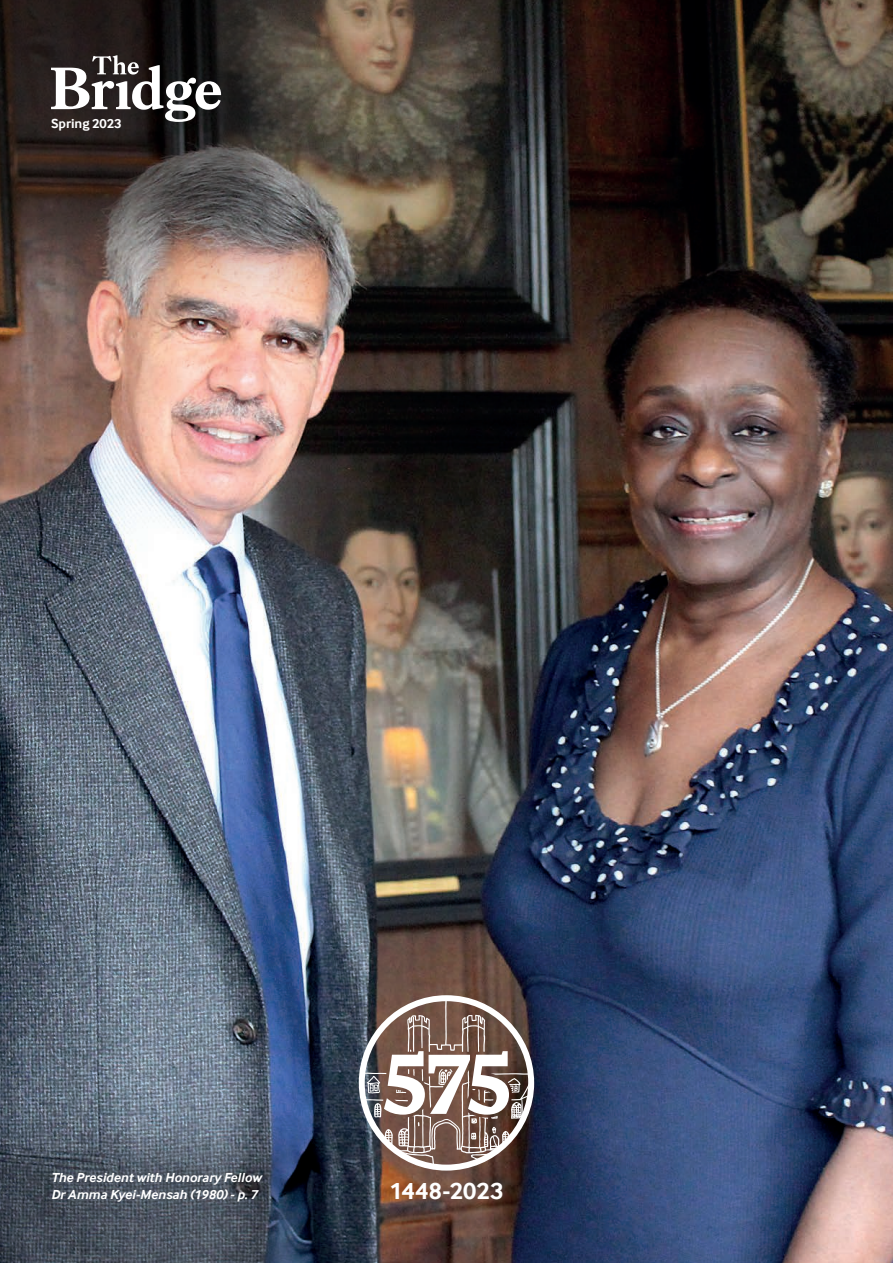
<style>
.page{position:relative;width:893px;height:1263px;background:#fff}
.page>*{position:absolute;margin:0;border:0;box-sizing:border-box;transform-origin:0 0}
.t1{font:700 24.3px "Inter Face";letter-spacing:.015em;color:#fff}
.t2{font:italic 700 13.5px/17px "Inter Face";color:#fff}
.t3{font:700 13.5px "Inter Face";color:#fff}
</style>
<div class="page">
<img style="left:0;top:0;width:893px;height:1263px">
<svg style="left:0;top:1089px;width:349px;height:174px;background:#485465"></svg>
<img style="left:0;top:0;width:368px;height:323px">
<svg style="left:51px;top:55px;width:170px;height:67px"></svg>
<svg style="left:359px;top:995px;width:175px;height:175px"></svg>
<p class="t3" style="left:51px;top:115px;width:72px">Spring 2023</p>
<p class="t2" style="left:51px;top:1169px;width:212px">The President with Honorary Fellow<br>Dr Amma Kyei-Mensah (1980) - p. 7</p>
<h1 class="t1" style="left:390px;top:1177px;width:115px">1448-2023</h1>
</div>
